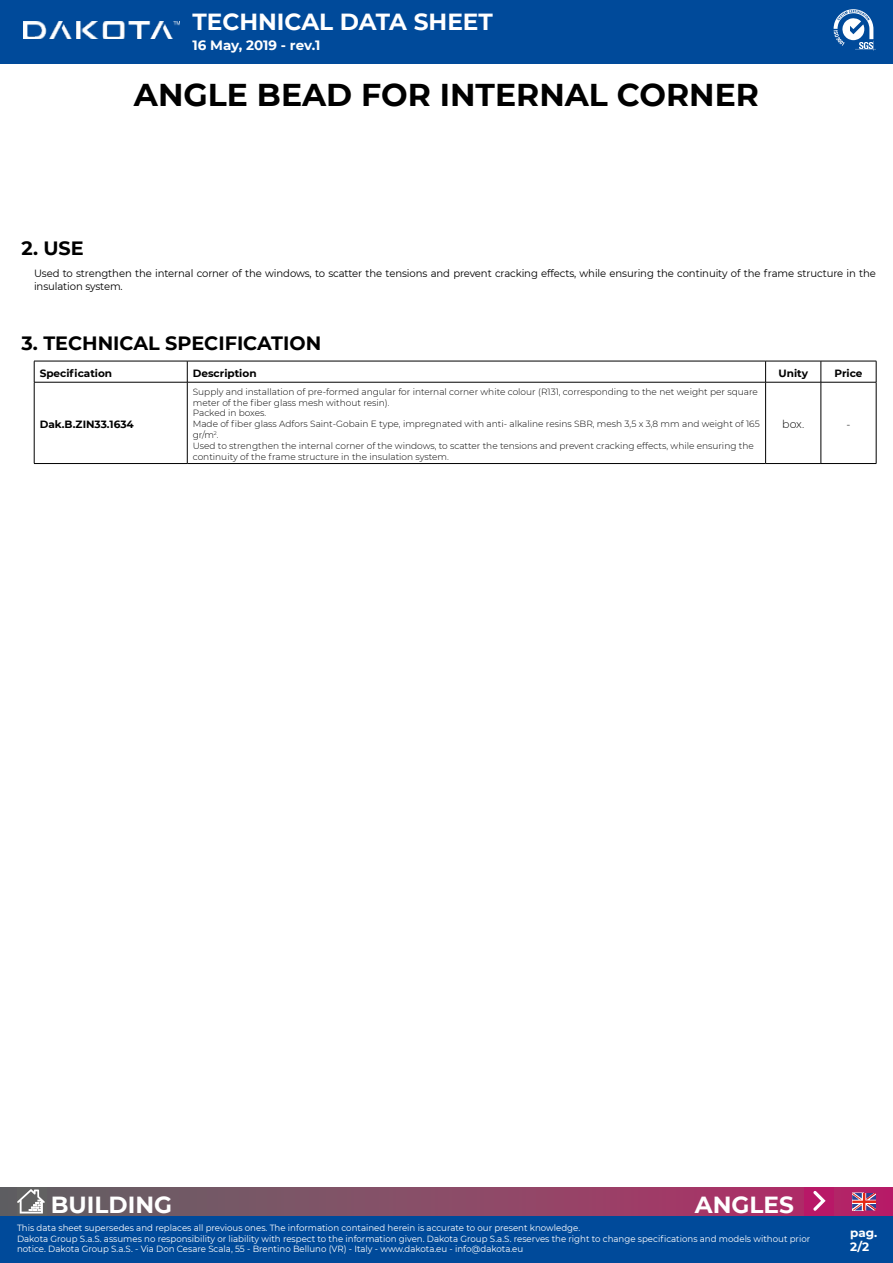
<style>
.page{position:relative;width:893px;height:1263px;background:#fff}
.page>*{position:absolute;margin:0;border:0;box-sizing:border-box;transform-origin:0 0}
.t1{font:700 31.5px "Montserrat";color:#000}
.t2{font:700 23.25px "Montserrat";color:#fff}
.t3{font:700 19.2px "Montserrat";color:#000}
.t4{font:700 13.5px "Montserrat";letter-spacing:-.005em;color:#fff}
.t5{font:700 12px/14.4px "Montserrat";color:#fff}
.t6{font:300 10.95px "Montserrat";color:#000}
.t7{font:10.5px/12.6px "Montserrat";letter-spacing:-.01em;color:#000;scale:.96 1}
.t8{font:700 10.5px "Montserrat";color:#000}
.t9{font:300 10.5px "Montserrat";color:#000}
.t10{font:300 9px/10.8px "Montserrat";color:#000}
.t11{font:9px/10.5px "Montserrat";color:#fff;scale:.96 1}
</style>
<div class="page">
<div style="left:0;top:1187px;width:893px;height:29px;background:linear-gradient(to right,#5e6864,#b72968)"></div>
<svg style="left:17px;top:1187px;width:29px;height:29px"></svg>
<svg style="left:17px;top:1189px;width:28px;height:24px"></svg>
<div style="left:804px;top:1187px;width:30px;height:29px;background:#b81867"></div>
<svg style="left:813px;top:1191px;width:13px;height:20px"></svg>
<div style="left:0;top:0;width:893px;height:64px;background:#004a9a"></div>
<svg style="left:834px;top:9px;width:42px;height:42px"></svg>
<img style="left:23px;top:22px;width:157px;height:17px">
<div style="left:0;top:1216px;width:893px;height:47px;background:#004a9a"></div>
<svg style="left:852px;top:1193px;width:24px;height:17px"></svg>
<hr style="left:34px;top:361px;width:153px;height:1px;background:#000">
<svg style="left:34px;top:361px;width:1px;height:21px"></svg>
<hr style="left:187px;top:361px;width:579px;height:1px;background:#000">
<svg style="left:187px;top:361px;width:1px;height:21px"></svg>
<hr style="left:766px;top:361px;width:55px;height:1px;background:#000">
<svg style="left:765px;top:361px;width:1px;height:21px"></svg>
<hr style="left:821px;top:361px;width:55px;height:1px;background:#000">
<svg style="left:821px;top:361px;width:1px;height:21px"></svg>
<svg style="left:876px;top:361px;width:1px;height:21px"></svg>
<hr style="left:34px;top:382px;width:153px;height:1px;background:#000">
<hr style="left:34px;top:382px;width:1px;height:81px;background:#000">
<hr style="left:187px;top:382px;width:579px;height:1px;background:#000">
<hr style="left:187px;top:382px;width:1px;height:81px;background:#000">
<hr style="left:766px;top:382px;width:55px;height:1px;background:#000">
<hr style="left:765px;top:382px;width:1px;height:81px;background:#000">
<hr style="left:821px;top:382px;width:55px;height:1px;background:#000">
<hr style="left:821px;top:382px;width:1px;height:81px;background:#000">
<hr style="left:876px;top:382px;width:1px;height:81px;background:#000">
<hr style="left:34px;top:463px;width:153px;height:1px;background:#000">
<hr style="left:187px;top:463px;width:579px;height:1px;background:#000">
<hr style="left:766px;top:463px;width:55px;height:1px;background:#000">
<hr style="left:821px;top:463px;width:55px;height:1px;background:#000">
<h2 class="t2" style="left:192px;top:5px;width:302px">TECHNICAL DATA SHEET</h2>
<h3 class="t4" style="left:192px;top:35px;width:129px">16 May, 2019 - rev.1</h3>
<h1 class="t1" style="left:134px;top:72px;width:626px">ANGLE BEAD FOR INTERNAL CORNER</h1>
<h3 class="t3" style="left:21px;top:234px;width:64px">2. USE</h3>
<p class="t7" style="left:34px;top:267px;width:878px">Used to strengthen the internal corner of the windows, to scatter the tensions and prevent cracking effects, while ensuring the continuity of the frame structure in the insulation system.</p>
<h3 class="t3" style="left:21px;top:330px;width:301px">3. TECHNICAL SPECIFICATION</h3>
<p class="t8" style="left:40px;top:365px;width:74px">Specification</p>
<p class="t8" style="left:193px;top:365px;width:65px">Description</p>
<p class="t8" style="left:778px;top:365px;width:31px">Unity</p>
<p class="t8" style="left:834px;top:365px;width:29px">Price</p>
<p class="t8" style="left:40px;top:417px;width:96px">Dak.B.ZIN33.1634</p>
<p class="t10" style="left:193px;top:386px;width:568px">Supply and installation of pre-formed angular for internal corner white colour (R131, corresponding to the net weight per square meter of the fiber glass mesh without resin).<br>Packed in boxes.<br>Made of fiber glass Adfors Saint-Gobain E type, impregnated with anti- alkaline resins SBR, mesh 3,5 x 3,8 mm and weight of 165 gr/m<sup>2</sup>.<br>Used to strengthen the internal corner of the windows, to scatter the tensions and prevent cracking effects, while ensuring the continuity of the frame structure in the insulation system.</p>
<p class="t6" style="left:782px;top:417px;width:23px">box.</p>
<p class="t9" style="left:846px;top:417px;width:6px">-</p>
<h2 class="t2" style="left:51px;top:1188px;width:123px">BUILDING</h2>
<h2 class="t2" style="left:695px;top:1188px;width:101px">ANGLES</h2>
<p class="t11" style="left:17px;top:1222px;width:828px">This data sheet supersedes and replaces all previous ones. The information contained herein is accurate to our present knowledge.<br>Dakota Group S.a.S. assumes no responsibility or liability with respect to the information given. Dakota Group S.a.S. reserves the right to change specifications and models without prior notice. Dakota Group S.a.S. - Via Don Cesare Scala, 55 - Brentino Belluno (VR) - Italy - www.dakota.eu - info@dakota.eu</p>
<h3 class="t5" style="left:850px;top:1225px;width:29px">pag.<br>2/2</h3>
</div>
